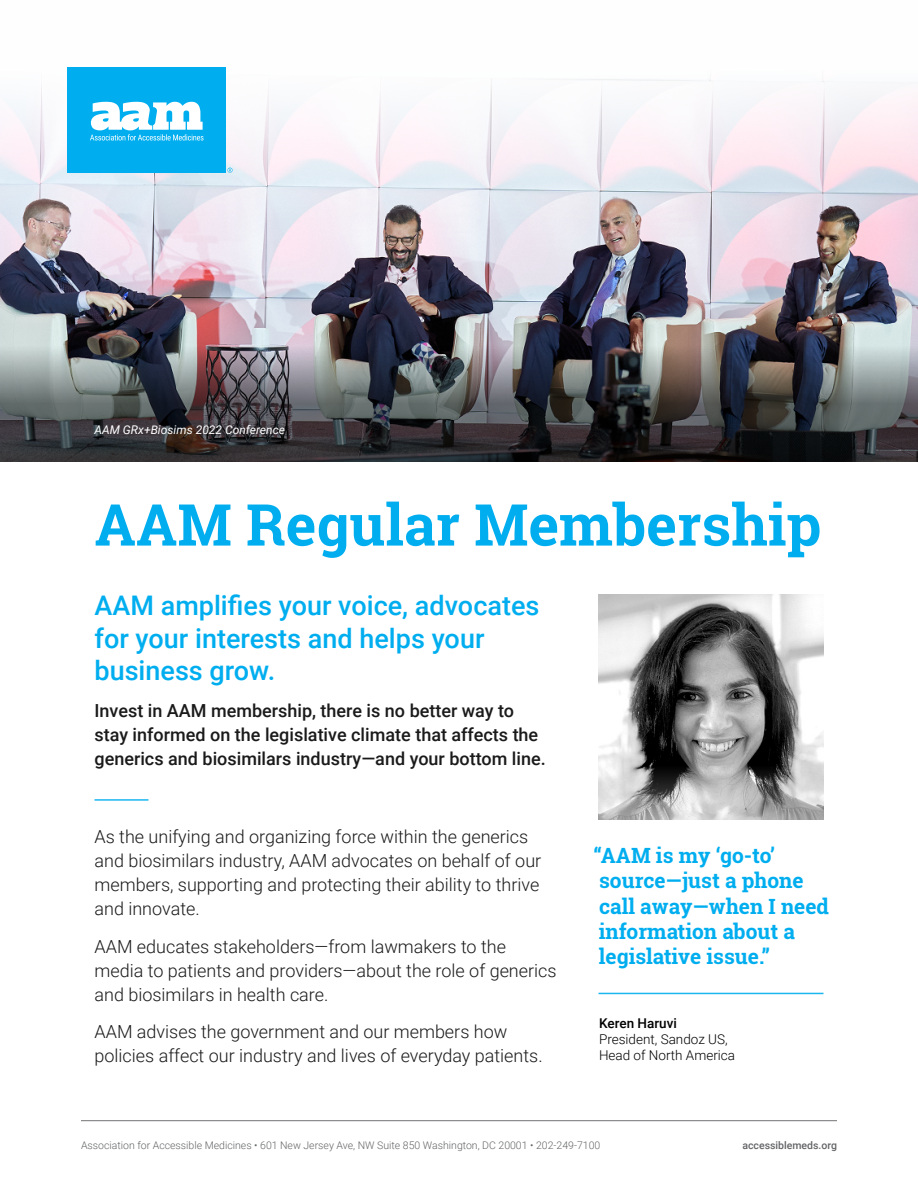
<style>
.page{position:relative;width:918px;height:1188px;background:#fff}
.page>*{position:absolute;margin:0;border:0;box-sizing:border-box;transform-origin:0 0}
.t1{font:700 57.75px "Roboto Slab";color:#00aeef}
.t2{font:500 27px/32.4px "Roboto";color:#00aeef}
.t3{font:700 21px/25.2px "Roboto Slab";color:#00aeef}
.t4{font:300 18px/24px "Roboto";color:#1a1a1a}
.t5{font:500 18px/24px "Roboto";color:#1a1a1a}
.t6{font:300 13.5px/16.2px "Roboto";color:#000}
.t7{font:500 13.5px "Roboto";color:#000}
.t8{font:italic 12px "Roboto";color:#fff}
.t9{font:300 10.5px "Roboto";color:#636466}
.t10{font:500 10.5px "Roboto";color:#636466}
</style>
<div class="page">
<hr style="left:81px;top:1120px;width:756px;height:1px;background:#636466">
<img style="left:0;top:67px;width:918px;height:272px">
<div style="left:68px;top:68px;width:158px;height:105px;background:#00aeef"></div>
<svg style="left:90px;top:102px;width:114px;height:39px"></svg>
<svg style="left:227px;top:168px;width:6px;height:5px"></svg>
<img style="left:599px;top:595px;width:224px;height:225px">
<hr style="left:94px;top:799px;width:54px;height:2px;background:#00aeef">
<hr style="left:598px;top:993px;width:226px;height:1px;background:#00aeef">
<img style="left:0;top:339px;width:918px;height:123px">
<p class="t8" style="left:94px;top:421px;width:192px">AAM GRx+Biosims 2022 Conference</p>
<h1 class="t1" style="left:94px;top:485px;width:728px">AAM Regular Membership</h1>
<h2 class="t2" style="left:94px;top:588px;width:447px">AAM amplifies your voice, advocates for your interests and helps your business grow.</h2>
<p class="t5" style="left:94px;top:698px;width:453px">Invest in AAM membership, there is no better way to stay informed on the legislative climate that affects the generics and biosimilars industry—and your bottom line.</p>
<p class="t4" style="left:94px;top:824px;width:448px">As the unifying and organizing force within the generics and biosimilars industry, AAM advocates on behalf of our members, supporting and protecting their ability to thrive and innovate.</p>
<p class="t4" style="left:94px;top:934px;width:464px">AAM educates stakeholders—from lawmakers to the media to patients and providers—about the role of generics and biosimilars in health care.</p>
<p class="t4" style="left:94px;top:1019px;width:450px">AAM advises the government and our members how policies affect our industry and lives of everyday patients.</p>
<p class="t3" style="left:594px;top:843px;width:237px">“AAM is my ‘go-to’ source—just a phone call away—when I need information about a legislative issue.”</p>
<p class="t7" style="left:599px;top:1013px;width:79px">Keren Haruvi</p>
<p class="t6" style="left:599px;top:1030px;width:138px">President, Sandoz US,<br>Head of North America</p>
<p class="t9" style="left:81px;top:1138px;width:521px">Association for Accessible Medicines • 601 New Jersey Ave, NW Suite 850 Washington, DC 20001 • 202-249-7100</p>
<p class="t10" style="left:742px;top:1138px;width:96px">accessiblemeds.org</p>
</div>
